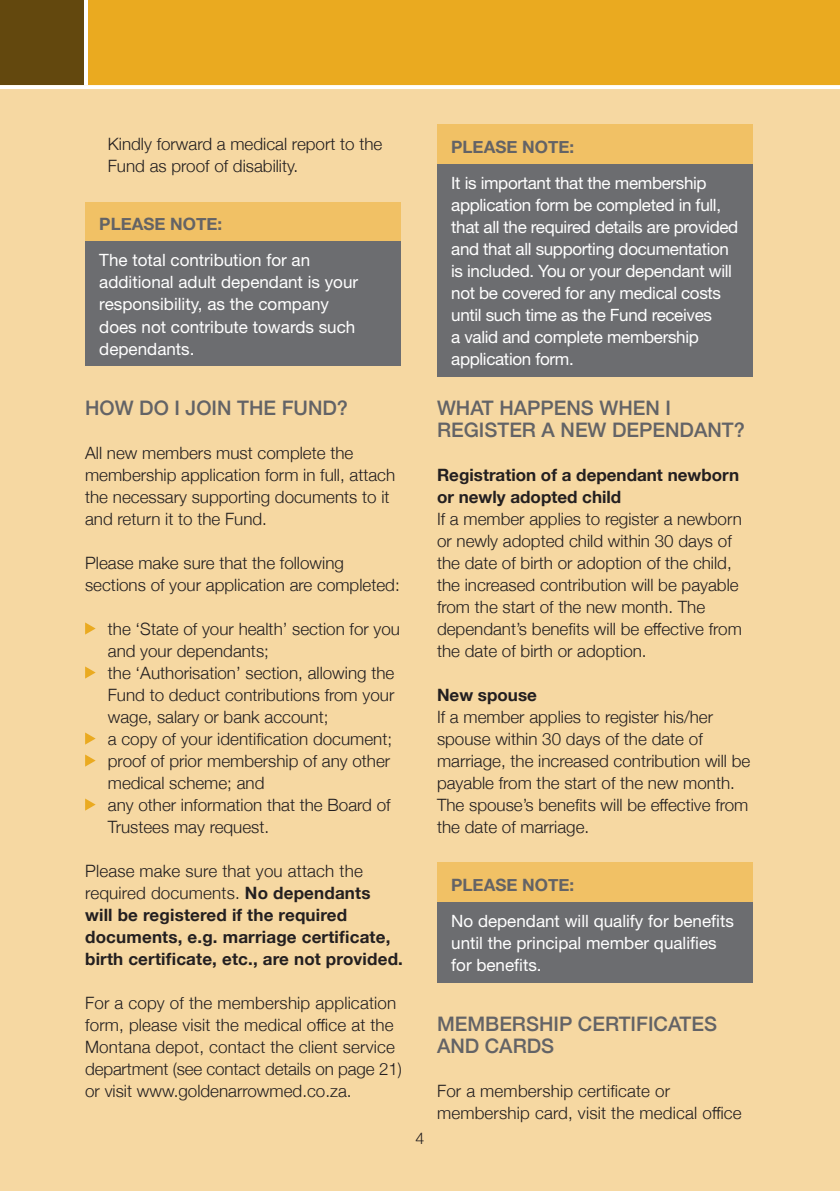
<style>
.page{position:relative;width:840px;height:1191px;background:#fff}
.page>*{position:absolute;margin:0;border:0;box-sizing:border-box;transform-origin:0 0}
.t1{font:500 20px/22px "Helvetica Neue";color:#636366}
.t2{font:300 17px/22px "Helvetica Neue";color:#231f20}
.t3{font:17px/22px "Helvetica Neue";letter-spacing:-.02em;color:#fff}
.t4{font:700 17px/22px "Helvetica Neue";letter-spacing:.01em;color:#231f20}
.t5{font:17px/22px "Helvetica Neue";color:#fff}
.t6{font:700 17px "Helvetica Neue";color:#636366}
.t7{font:300 16px "Helvetica Neue";color:#231f20}
.s1{font-weight:300}
</style>
<div class="page">
<div style="left:0;top:85px;width:839px;height:1106px;background:#f6d8a2"></div>
<div style="left:0;top:0;width:839px;height:85px;background:#eaaa20"></div>
<div style="left:0;top:0;width:85px;height:85px;background:#63480e"></div>
<hr style="left:84px;top:0;width:4px;height:85px;background:#fff">
<svg style="left:0;top:85px;width:839px;height:4px;background:#fefdfb"></svg>
<div style="left:85px;top:202px;width:316px;height:40px;background:#f1c165"></div>
<div style="left:85px;top:242px;width:316px;height:124px;background:#6c6d70"></div>
<svg style="left:85px;top:622px;width:11px;height:12px"></svg>
<svg style="left:85px;top:666px;width:11px;height:12px"></svg>
<svg style="left:85px;top:732px;width:11px;height:12px"></svg>
<svg style="left:85px;top:754px;width:11px;height:12px"></svg>
<svg style="left:85px;top:798px;width:11px;height:12px"></svg>
<div style="left:437px;top:125px;width:315px;height:39px;background:#f1c165"></div>
<div style="left:437px;top:164px;width:315px;height:212px;background:#6c6d70"></div>
<div style="left:437px;top:862px;width:315px;height:40px;background:#f1c165"></div>
<div style="left:437px;top:902px;width:315px;height:80px;background:#6c6d70"></div>
<p class="t2" style="left:108px;top:132px;width:276px">Kindly forward a medical report to the<br>Fund as proof of disability.</p>
<p class="t6" style="left:99px;top:211px;width:124px">PLEASE NOTE:</p>
<p class="t5" style="left:99px;top:249px;width:260px">The total contribution for an additional adult dependant is your responsibility, as the company does not contribute towards such dependants.</p>
<p class="t1" style="left:85px;top:395px;width:264px">HOW DO I JOIN THE FUND?</p>
<p class="t2" style="left:85px;top:440px;width:311px">All new members must complete the membership application form in full, attach the necessary supporting documents to it and return it to the Fund.</p>
<p class="t2" style="left:85px;top:550px;width:316px">Please make sure that the following sections of your application are completed:</p>
<p class="t2" style="left:108px;top:616px;width:293px">the ‘State of your health’ section for you and your dependants;<br>the ‘Authorisation’ section, allowing the Fund to deduct contributions from your wage, salary or bank account;<br>a copy of your identification document; proof of prior membership of any other medical scheme; and<br>any other information that the Board of Trustees may request.</p>
<p class="t4" style="left:85px;top:860px;width:319px"><span class="s1">Please make sure that you attach the required documents.</span> No dependants<br>will be registered if the required documents, e.g. marriage certificate, birth certificate, etc., are not provided.</p>
<p class="t2" style="left:85px;top:990px;width:318px">For a copy of the membership application form, please visit the medical office at the Montana depot, contact the client service department (see contact details on page 21) or visit www.goldenarrowmed.co.za.</p>
<p class="t6" style="left:451px;top:133px;width:124px">PLEASE NOTE:</p>
<p class="t3" style="left:451px;top:171px;width:288px">It is important that the membership application form be completed in full, that all the required details are provided and that all supporting documentation is included. You or your dependant will not be covered for any medical costs until such time as the Fund receives<br>a valid and complete membership application form.</p>
<p class="t1" style="left:437px;top:395px;width:309px">WHAT HAPPENS WHEN I<br>REGISTER A NEW DEPENDANT?</p>
<p class="t4" style="left:437px;top:464px;width:303px">Registration of a dependant newborn or newly adopted child</p>
<p class="t2" style="left:437px;top:506px;width:306px">If a member applies to register a newborn or newly adopted child within 30 days of the date of birth or adoption of the child, the increased contribution will be payable from the start of the new month. The dependant’s benefits will be effective from the date of birth or adoption.</p>
<p class="t4" style="left:437px;top:684px;width:101px">New spouse</p>
<p class="t2" style="left:437px;top:704px;width:315px">If a member applies to register his/her spouse within 30 days of the date of marriage, the increased contribution will be payable from the start of the new month.<br>The spouse’s benefits will be effective from the date of marriage.</p>
<p class="t6" style="left:451px;top:871px;width:124px">PLEASE NOTE:</p>
<p class="t5" style="left:451px;top:909px;width:284px">No dependant will qualify for benefits until the principal member qualifies for benefits.</p>
<p class="t7" style="left:415px;top:1125px;width:10px">4</p>
<p class="t1" style="left:437px;top:1011px;width:281px">MEMBERSHIP CERTIFICATES<br>AND CARDS</p>
<p class="t2" style="left:437px;top:1078px;width:306px">For a membership certificate or membership card, visit the medical office</p>
</div>
